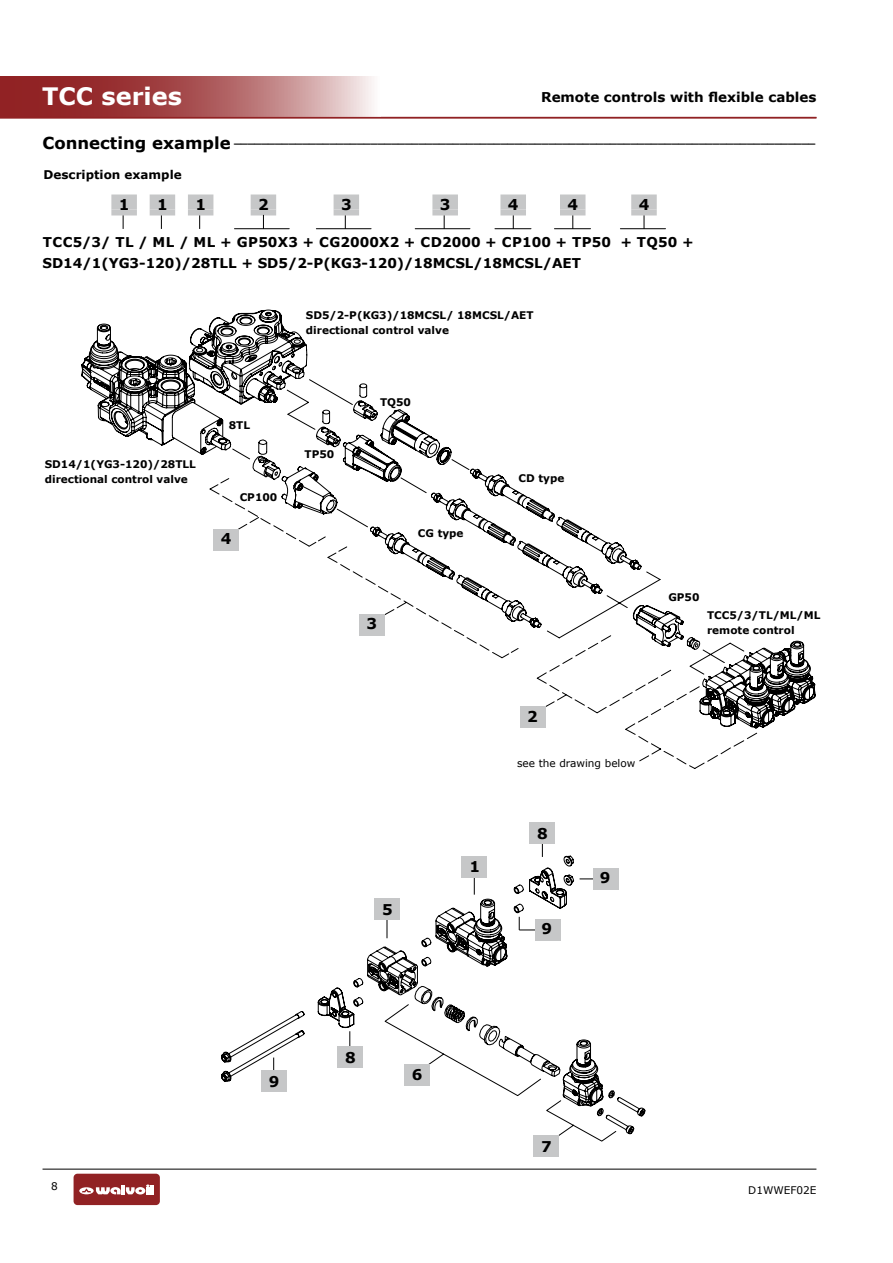
<style>
.page{position:relative;width:893px;height:1263px;background:#fff}
.page>*{position:absolute;margin:0;border:0;box-sizing:border-box;transform-origin:0 0}
.t1{font:700 24px "Verdana";color:#fff}
.t2{font:700 15px "Verdana";color:#000}
.t3{font:700 13.5px/21px "Verdana";color:#000}
.t4{font:700 12px "Verdana";color:#000}
.t5{font:700 10.5px/15px "Verdana";color:#000}
.t6{font:10.5px "Verdana";color:#000}
.t7{font:700 9.6px "Verdana";color:#000}
.s1{font-size:16.5px}
</style>
<div class="page">
<hr style="left:43px;top:1169px;width:773px;height:1px;background:#000">
<div style="left:74px;top:1174px;width:86px;height:31px;background:#912224;border-radius:4px"></div>
<svg style="left:79px;top:1184px;width:75px;height:10px"></svg>
<svg style="left:0;top:77px;width:381px;height:40px;background:#b16364"></svg>
<hr style="left:0;top:117px;width:816px;height:1px;background:#912224">
<svg style="left:82px;top:310px;width:733px;height:418px"></svg>
<svg style="left:210px;top:478px;width:547px;height:291px"></svg>
<div style="left:520px;top:707px;width:25px;height:21px;background:#c6c7c8"></div>
<div style="left:360px;top:614px;width:25px;height:22px;background:#c6c7c8"></div>
<div style="left:214px;top:529px;width:25px;height:21px;background:#c6c7c8"></div>
<div style="left:251px;top:194px;width:25px;height:15px;background:#c6c7c8"></div>
<div style="left:251px;top:209px;width:25px;height:6px;background:#c6c7c8"></div>
<svg style="left:199px;top:215px;width:1px;height:14px"></svg>
<div style="left:188px;top:194px;width:25px;height:15px;background:#c6c7c8"></div>
<div style="left:188px;top:209px;width:25px;height:6px;background:#c6c7c8"></div>
<hr style="left:234px;top:228px;width:55px;height:1px;background:#000">
<svg style="left:263px;top:215px;width:1px;height:13px"></svg>
<hr style="left:316px;top:228px;width:55px;height:1px;background:#000">
<svg style="left:345px;top:215px;width:1px;height:14px"></svg>
<hr style="left:415px;top:228px;width:55px;height:1px;background:#000">
<svg style="left:444px;top:215px;width:1px;height:14px"></svg>
<div style="left:334px;top:194px;width:25px;height:15px;background:#c6c7c8"></div>
<div style="left:334px;top:209px;width:25px;height:6px;background:#c6c7c8"></div>
<div style="left:432px;top:194px;width:26px;height:15px;background:#c6c7c8"></div>
<div style="left:432px;top:209px;width:26px;height:6px;background:#c6c7c8"></div>
<hr style="left:495px;top:228px;width:36px;height:1px;background:#000">
<hr style="left:554px;top:228px;width:36px;height:1px;background:#000">
<hr style="left:620px;top:228px;width:45px;height:1px;background:#000">
<svg style="left:513px;top:215px;width:1px;height:14px"></svg>
<svg style="left:573px;top:215px;width:1px;height:14px"></svg>
<svg style="left:644px;top:215px;width:1px;height:14px"></svg>
<div style="left:500px;top:194px;width:26px;height:15px;background:#c6c7c8"></div>
<div style="left:500px;top:209px;width:26px;height:6px;background:#c6c7c8"></div>
<div style="left:560px;top:194px;width:25px;height:15px;background:#c6c7c8"></div>
<div style="left:560px;top:209px;width:25px;height:6px;background:#c6c7c8"></div>
<div style="left:631px;top:194px;width:26px;height:15px;background:#c6c7c8"></div>
<div style="left:631px;top:209px;width:26px;height:6px;background:#c6c7c8"></div>
<svg style="left:161px;top:215px;width:1px;height:14px"></svg>
<div style="left:150px;top:194px;width:25px;height:15px;background:#c6c7c8"></div>
<div style="left:150px;top:209px;width:25px;height:6px;background:#c6c7c8"></div>
<svg style="left:123px;top:215px;width:1px;height:14px"></svg>
<div style="left:111px;top:194px;width:26px;height:15px;background:#c6c7c8"></div>
<div style="left:111px;top:209px;width:26px;height:6px;background:#c6c7c8"></div>
<svg style="left:580px;top:879px;width:13px;height:1px"></svg>
<div style="left:593px;top:868px;width:25px;height:21px;background:#c6c7c8"></div>
<svg style="left:221px;top:856px;width:353px;height:226px"></svg>
<svg style="left:542px;top:844px;width:1px;height:13px"></svg>
<svg style="left:519px;top:917px;width:18px;height:14px"></svg>
<svg style="left:474px;top:877px;width:1px;height:18px"></svg>
<svg style="left:273px;top:1057px;width:1px;height:13px"></svg>
<svg style="left:350px;top:1031px;width:1px;height:15px"></svg>
<svg style="left:387px;top:920px;width:1px;height:18px"></svg>
<svg style="left:367px;top:947px;width:279px;height:194px"></svg>
<div style="left:533px;top:1135px;width:26px;height:22px;background:#c6c7c8"></div>
<div style="left:374px;top:899px;width:26px;height:21px;background:#c6c7c8"></div>
<div style="left:337px;top:1046px;width:25px;height:22px;background:#c6c7c8"></div>
<div style="left:261px;top:1070px;width:25px;height:22px;background:#c6c7c8"></div>
<div style="left:404px;top:1064px;width:25px;height:21px;background:#c6c7c8"></div>
<div style="left:462px;top:856px;width:25px;height:21px;background:#c6c7c8"></div>
<div style="left:529px;top:822px;width:25px;height:22px;background:#c6c7c8"></div>
<h1 class="t1" style="left:42px;top:79px;width:141px">TCC series</h1>
<p class="t3" style="left:541px;top:86px;width:277px">Remote controls with flexible cables</p>
<p class="t7" style="left:43px;top:133px;width:774px"><span class="s1">Connecting example</span> _____________________________________________________________________________________</p>
<p class="t4" style="left:44px;top:166px;width:140px">Description example</p>
<h2 class="t2" style="left:119px;top:193px;width:12px">1</h2>
<h2 class="t2" style="left:157px;top:193px;width:12px">1</h2>
<h2 class="t2" style="left:341px;top:193px;width:12px">3</h2>
<h2 class="t2" style="left:440px;top:193px;width:12px">3</h2>
<h2 class="t2" style="left:508px;top:193px;width:12px">4</h2>
<h2 class="t2" style="left:567px;top:193px;width:12px">4</h2>
<h2 class="t2" style="left:639px;top:193px;width:12px">4</h2>
<h2 class="t2" style="left:195px;top:193px;width:12px">1</h2>
<h2 class="t2" style="left:258px;top:193px;width:12px">2</h2>
<p class="t3" style="left:43px;top:231px;width:653px">TCC5/3/ TL / ML / ML + GP50X3 + CG2000X2 + CD2000 + CP100 + TP50 + TQ50 +<br>SD14/1(YG3-120)/28TLL + SD5/2-P(KG3-120)/18MCSL/18MCSL/AET</p>
<p class="t5" style="left:306px;top:307px;width:229px">SD5/2-P(KG3)/18MCSL/ 18MCSL/AET directional control valve</p>
<p class="t5" style="left:45px;top:457px;width:153px">SD14/1(YG3-120)/28TLL directional control valve</p>
<p class="t5" style="left:229px;top:417px;width:23px">8TL</p>
<p class="t5" style="left:240px;top:489px;width:39px">CP100</p>
<h2 class="t2" style="left:221px;top:528px;width:12px">4</h2>
<p class="t5" style="left:305px;top:447px;width:31px">TP50</p>
<p class="t5" style="left:380px;top:395px;width:33px">TQ50</p>
<h2 class="t2" style="left:367px;top:613px;width:12px">3</h2>
<p class="t5" style="left:418px;top:525px;width:47px">CG type</p>
<h2 class="t2" style="left:382px;top:899px;width:12px">5</h2>
<h2 class="t2" style="left:469px;top:856px;width:12px">1</h2>
<p class="t5" style="left:519px;top:470px;width:47px">CD type</p>
<h2 class="t2" style="left:527px;top:705px;width:12px">2</h2>
<p class="t6" style="left:517px;top:756px;width:120px">see the drawing below</p>
<h2 class="t2" style="left:537px;top:822px;width:12px">8</h2>
<h2 class="t2" style="left:541px;top:918px;width:12px">9</h2>
<h2 class="t2" style="left:600px;top:867px;width:12px">9</h2>
<p class="t5" style="left:668px;top:589px;width:33px">GP50</p>
<p class="t5" style="left:707px;top:608px;width:115px">TCC5/3/TL/ML/ML remote control</p>
<p class="t6" style="left:51px;top:1179px;width:8px">8</p>
<h2 class="t2" style="left:269px;top:1070px;width:12px">9</h2>
<h2 class="t2" style="left:345px;top:1046px;width:12px">8</h2>
<h2 class="t2" style="left:412px;top:1064px;width:12px">6</h2>
<h2 class="t2" style="left:541px;top:1135px;width:12px">7</h2>
<p class="t6" style="left:748px;top:1183px;width:70px">D1WWEF02E</p>
</div>
